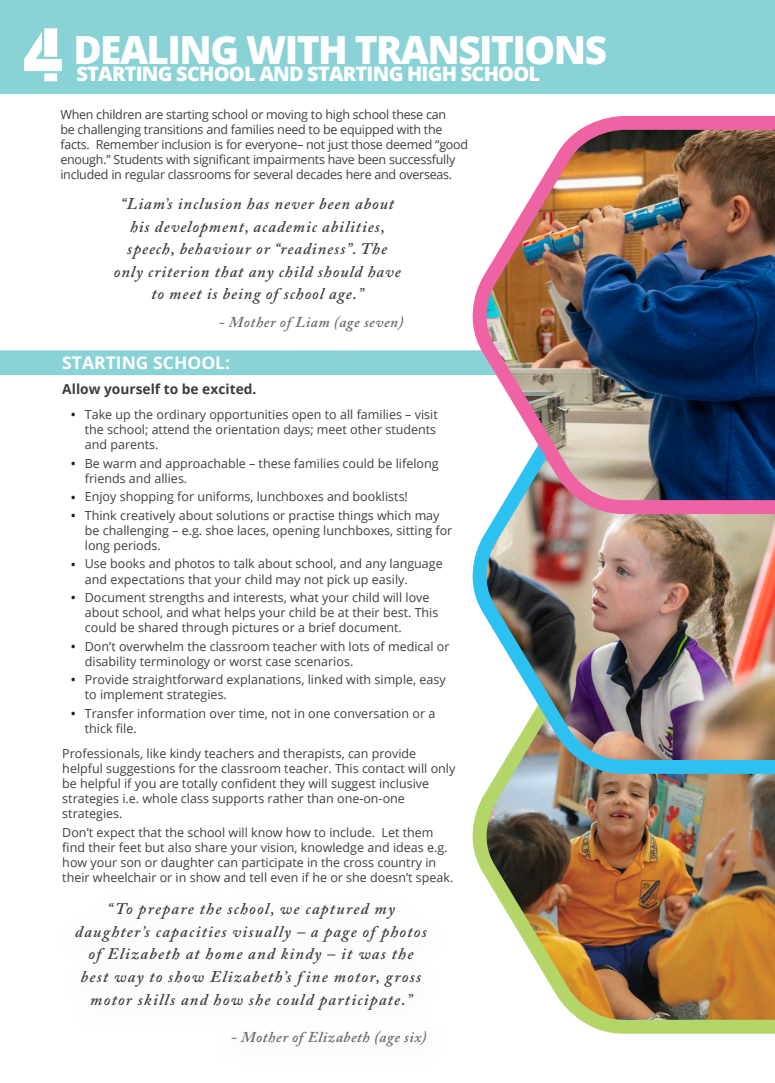
<style>
.page{position:relative;width:775px;height:1083px;background:#fff}
.page>*{position:absolute;margin:0;border:0;box-sizing:border-box;transform-origin:0 0}
.Slogan_1{font:75px "Korolev Military Stencil";color:#fff}
.Slogan_1-2{font:800 38.75px "Open Sans";letter-spacing:-.04em;color:#fff}
.Slogan_1-3{font:800 20px "Open Sans";letter-spacing:-.04em;color:#fff}
.Slogan_1-4{font:700 17.5px "Open Sans";color:#fff}
.Slogan_1-5{font:italic 600 16.25px/22.5px "Adobe Caslon Pro";letter-spacing:.07em;color:#3e3e3f;text-align:center}
.Slogan_1-6{font:italic 600 15px "Adobe Caslon Pro";letter-spacing:.04em;color:#69696c}
.Slogan_1-7{font:700 13.75px "Open Sans";color:#3e3e3f}
.Slogan_1-8{font:12.5px/15px "Open Sans";color:#3e3e3f}
.Slogan_1-9{font:12.5px/15px "Open Sans";letter-spacing:-.02em;color:#3e3e3f}
.s1{font-size:15px;color:#231f20}
</style>
<div class="page">
<div style="left:0;top:350px;width:468px;height:25px;background:#89d2d6"></div>
<div style="left:0;top:0;width:774px;height:93px;background:#89d2d6"></div>
<div style="left:97px;top:186px;width:326px;height:171px;background:#fff"></div>
<img style="left:472px;top:783px;width:302px;height:251px">
<img style="left:472px;top:523px;width:302px;height:260px">
<img style="left:468px;top:115px;width:306px;height:408px">
<p class="Slogan_1" style="left:22px;top:8px;width:43px">4</p>
<p class="Slogan_1-2" style="left:73px;top:21px;width:535px">DEALING WITH TRANSITIONS</p>
<p class="Slogan_1-3" style="left:76px;top:58px;width:465px">STARTING SCHOOL AND STARTING HIGH SCHOOL</p>
<p class="Slogan_1-9" style="left:60px;top:107px;width:409px">When children are starting school or moving to high school these can<br>be challenging transitions and families need to be equipped with the facts. Remember inclusion is for everyone– not just those deemed “good enough.” Students with significant impairments have been successfully included in regular classrooms for several decades here and overseas.</p>
<p class="Slogan_1-5" style="left:114px;top:192px;width:288px">“Liam’s inclusion has never been about his development, academic abilities, speech, behaviour or “readiness”. The only criterion that any child should have to meet is being of school age.”</p>
<p class="Slogan_1-6" style="left:218px;top:312px;width:186px">- Mother of Liam (age seven)</p>
<p class="Slogan_1-4" style="left:62px;top:351px;width:169px">STARTING SCHOOL:</p>
<p class="Slogan_1-7" style="left:62px;top:379px;width:195px">Allow yourself to be excited.</p>
<p class="Slogan_1-8" style="left:85px;top:407px;width:354px;text-indent:-14px"><span class="s1">•</span> Take up the ordinary opportunities open to all families – visit the school; attend the orientation days; meet other students and parents.</p>
<p class="Slogan_1-8" style="left:85px;top:455px;width:355px;text-indent:-14px"><span class="s1">•</span> Be warm and approachable – these families could be lifelong friends and allies.</p>
<p class="Slogan_1-8" style="left:71px;top:489px;width:338px"><span class="s1">•</span> Enjoy shopping for uniforms, lunchboxes and booklists!</p>
<p class="Slogan_1-8" style="left:85px;top:507px;width:369px;text-indent:-14px"><span class="s1">•</span> Think creatively about solutions or practise things which may be challenging – e.g. shoe laces, opening lunchboxes, sitting for long periods.</p>
<p class="Slogan_1-8" style="left:85px;top:556px;width:359px;text-indent:-14px"><span class="s1">•</span> Use books and photos to talk about school, and any language and expectations that your child may not pick up easily.</p>
<p class="Slogan_1-8" style="left:85px;top:589px;width:355px;text-indent:-14px"><span class="s1">•</span> Document strengths and interests, what your child will love about school, and what helps your child be at their best. This could be shared through pictures or a brief document.</p>
<p class="Slogan_1-8" style="left:85px;top:638px;width:366px;text-indent:-14px"><span class="s1">•</span> Don’t overwhelm the classroom teacher with lots of medical or disability terminology or worst case scenarios.</p>
<p class="Slogan_1-8" style="left:85px;top:671px;width:362px;text-indent:-14px"><span class="s1">•</span> Provide straightforward explanations, linked with simple, easy to implement strategies.</p>
<p class="Slogan_1-8" style="left:85px;top:705px;width:352px;text-indent:-14px"><span class="s1">•</span> Transfer information over time, not in one conversation or a thick file.</p>
<p class="Slogan_1-8" style="left:62px;top:746px;width:394px">Professionals, like kindy teachers and therapists, can provide helpful suggestions for the classroom teacher. This contact will only be helpful if you are totally confident they will suggest inclusive strategies i.e. whole class supports rather than one-on-one strategies.</p>
<p class="Slogan_1-8" style="left:62px;top:824px;width:392px">Don’t expect that the school will know how to include. Let them find their feet but also share your vision, knowledge and ideas e.g. how your son or daughter can participate in the cross country in their wheelchair or in show and tell even if he or she doesn’t speak.</p>
<p class="Slogan_1-5" style="left:75px;top:897px;width:353px">“To prepare the school, we captured my daughter’s capacities visually – a page of photos of Elizabeth at home and kindy – it was the best way to show Elizabeth’s f ine motor, gross motor skills and how she could participate.”</p>
<p class="Slogan_1-6" style="left:230px;top:1027px;width:197px">- Mother of Elizabeth (age six)</p>
</div>
